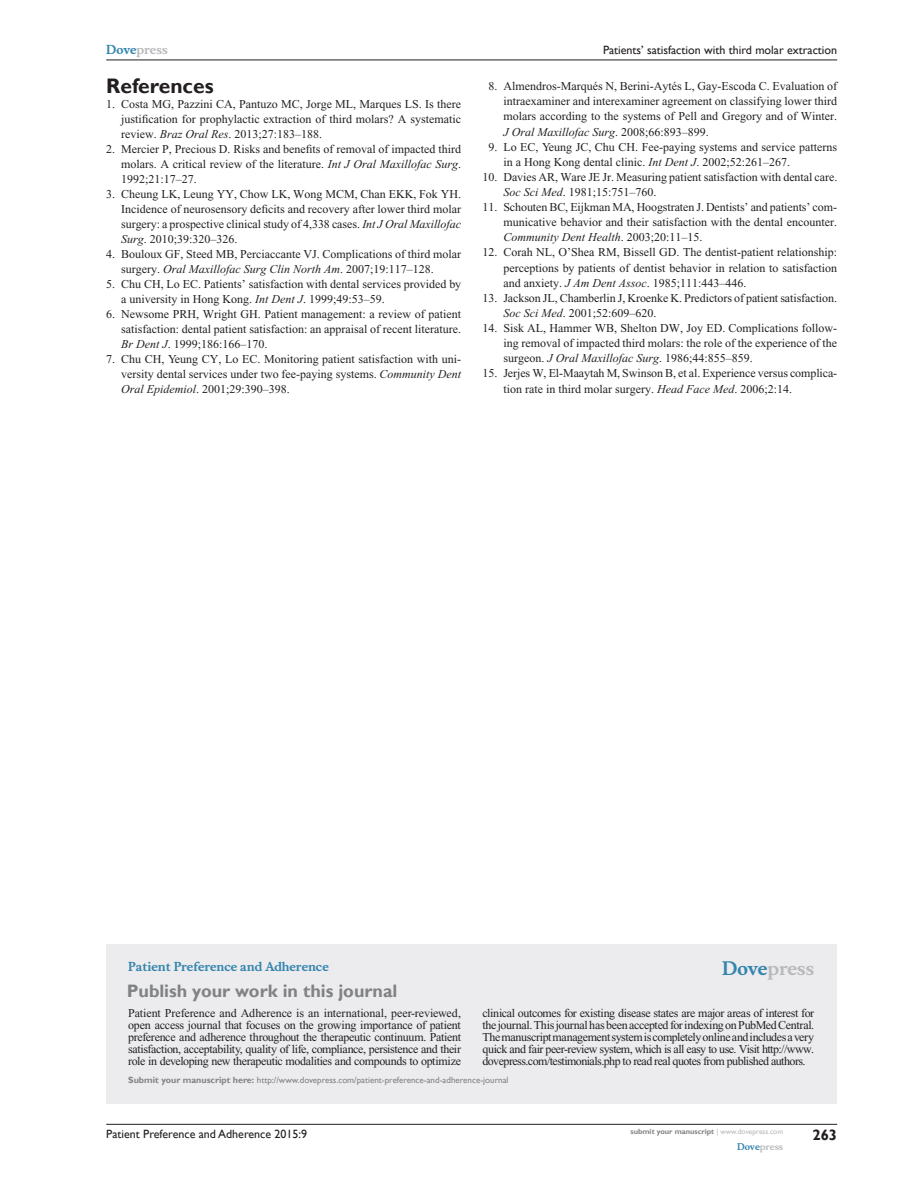
<style>
.page{position:relative;width:918px;height:1188px;background:#fff}
.page>*{position:absolute;margin:0;border:0;box-sizing:border-box;transform-origin:0 0}
.RefH{font:700 21px "Gill Sans";color:#231f20}
.PromBx-H1{font:700 18px "Gill Sans";color:#808285}
.PromBx-Brand{font:700 18px "Musee";color:#b8b9bc}
.t1{font:700 15px "Gill Sans";color:#231f20}
.RefNL2{font:12px/15.1px "Times New Roman";color:#231f20;text-align:justify}
.RefNL1{font:12px/15px "Times New Roman";color:#231f20;text-align:justify}
.PromBx-Tx{font:12px/12px "Times New Roman";letter-spacing:-.045em;color:#231f20;text-align:justify}
.t2{font:12px "Gill Sans";color:#231f20}
.PromBx-JrnlName{font:700 12px "Musee";color:#3485ae}
.t3{font:700 12px "Musee";color:#b8b9bc}
.PromBx-SubmitMssWebA{font:9px "Gill Sans";color:#808285}
.t4{font:700 9px "Musee";color:#b8b9bc}
.t5{font:700 7.5px "Gill Sans";color:#808285}
.s1{color:#3485ae}
.s2{font-style:italic}
.s3{font-weight:700}
.s4{font-weight:400;color:#b8b9bc}
</style>
<div class="page">
<div style="left:106px;top:944px;width:731px;height:159px;background:#ececee"></div>
<hr style="left:106px;top:1124px;width:731px;height:1px;background:#231f20">
<hr style="left:106px;top:60px;width:731px;height:1px;background:#231f20">
<p class="t3" style="left:106px;top:43px;width:63px"><span class="s1">Dove</span>press</p>
<p class="RefH" style="left:106px;top:73px;width:109px">References</p>
<p class="RefNL1" style="left:121px;top:96px;width:341px;text-indent:-15px">1. Costa MG, Pazzini CA, Pantuzo MC, Jorge ML, Marques LS. Is there justification for prophylactic extraction of third molars? A systematic review. <span class="s2">Braz Oral Res</span>. 2013;27:183–188.</p>
<p class="RefNL1" style="left:121px;top:141px;width:341px;text-indent:-15px">2. Mercier P, Precious D. Risks and benefits of removal of impacted third molars. A critical review of the literature. <span class="s2">Int J Oral Maxillofac Surg</span>.<br>1992;21:17–27.</p>
<p class="RefNL1" style="left:121px;top:186px;width:341px;text-indent:-15px">3. Cheung LK, Leung YY, Chow LK, Wong MCM, Chan EKK, Fok YH.<br>Incidence of neurosensory deficits and recovery after lower third molar surgery: a prospective clinical study of 4,338 cases. <span class="s2">Int J Oral Maxillofac Surg</span>. 2010;39:320–326.</p>
<p class="RefNL1" style="left:121px;top:246px;width:341px;text-indent:-15px">4. Bouloux GF, Steed MB, Perciaccante VJ. Complications of third molar surgery. <span class="s2">Oral Maxillofac Surg Clin North Am</span>. 2007;19:117–128.</p>
<p class="RefNL1" style="left:121px;top:276px;width:341px;text-indent:-15px">5. Chu CH, Lo EC. Patients’ satisfaction with dental services provided by a university in Hong Kong. <span class="s2">Int Dent J</span>. 1999;49:53–59.</p>
<p class="RefNL1" style="left:121px;top:306px;width:341px;text-indent:-15px">6. Newsome PRH, Wright GH. Patient management: a review of patient satisfaction: dental patient satisfaction: an appraisal of recent literature.<br><span class="s2">Br Dent J</span>. 1999;186:166–170.</p>
<p class="RefNL1" style="left:121px;top:351px;width:341px;text-indent:-15px">7. Chu CH, Yeung CY, Lo EC. Monitoring patient satisfaction with uni&shy;versity dental services under two fee-paying systems. <span class="s2">Community Dent Oral Epidemiol</span>. 2001;29:390–398.</p>
<p class="t2" style="left:603px;top:43px;width:236px">Patients’ satisfaction with third molar extraction</p>
<p class="RefNL2" style="left:503px;top:79px;width:335px;text-indent:-15px">8. Almendros-Marqués N, Berini-Aytés L, Gay-Escoda C. Evaluation of intraexaminer and interexaminer agreement on classifying lower third molars according to the systems of Pell and Gregory and of Winter.<br><span class="s2">J Oral Maxillofac Surg</span>. 2008;66:893–899.</p>
<p class="RefNL2" style="left:503px;top:139px;width:335px;text-indent:-15px">9. Lo EC, Yeung JC, Chu CH. Fee-paying systems and service patterns in a Hong Kong dental clinic. <span class="s2">Int Dent J</span>. 2002;52:261–267.</p>
<p class="RefNL2" style="left:503px;top:169px;width:336px;text-indent:-21px">10. Davies AR, Ware JE Jr. Measuring patient satisfaction with dental care.<br><span class="s2">Soc Sci Med</span>. 1981;15:751–760.</p>
<p class="RefNL2" style="left:503px;top:200px;width:335px;text-indent:-21px">11. Schouten BC, Eijkman MA, Hoogstraten J. Dentists’ and patients’ com&shy;municative behavior and their satisfaction with the dental encounter.<br><span class="s2">Community Dent Health</span>. 2003;20:11–15.</p>
<p class="RefNL2" style="left:503px;top:245px;width:335px;text-indent:-21px">12. Corah NL, O’Shea RM, Bissell GD. The dentist-patient relationship: perceptions by patients of dentist behavior in relation to satisfaction and anxiety. <span class="s2">J Am Dent Assoc</span>. 1985;111:443–446.</p>
<p class="RefNL2" style="left:503px;top:290px;width:335px;text-indent:-21px">13. Jackson JL, Chamberlin J, Kroenke K. Predictors of patient satisfaction.<br><span class="s2">Soc Sci Med</span>. 2001;52:609–620.</p>
<p class="RefNL2" style="left:503px;top:321px;width:335px;text-indent:-21px">14. Sisk AL, Hammer WB, Shelton DW, Joy ED. Complications follow&shy;ing removal of impacted third molars: the role of the experience of the surgeon. <span class="s2">J Oral Maxillofac Surg</span>. 1986;44:855–859.</p>
<p class="RefNL2" style="left:503px;top:366px;width:335px;text-indent:-21px">15. Jerjes W, El-Maaytah M, Swinson B, et al. Experience versus complica&shy;tion rate in third molar surgery. <span class="s2">Head Face Med</span>. 2006;2:14.</p>
<p class="PromBx-JrnlName" style="left:128px;top:959px;width:202px">Patient Preference and Adherence</p>
<p class="PromBx-H1" style="left:127px;top:980px;width:272px">Publish your work in this journal</p>
<p class="PromBx-Brand" style="left:722px;top:958px;width:94px"><span class="s1">Dove</span>press</p>
<p class="PromBx-Tx" style="left:128px;top:1007px;width:334px">Patient Preference and Adherence is an international, peer-reviewed, open access journal that focuses on the growing importance of patient preference and adherence throughout the therapeutic continuum. Patient satisfaction, acceptability, quality of life, compliance, persistence and their role in developing new therapeutic modalities and compounds to optimize</p>
<p class="PromBx-Tx" style="left:482px;top:1007px;width:333px">clinical outcomes for existing disease states are major areas of interest for the journal. This journal has been accepted for indexing on PubMed Central.<br>The manuscript management system is completely online and includes a very quick and fair peer-review system, which is all easy to use. Visit http://www. dovepress.com/testimonials.php to read real quotes from published authors.</p>
<p class="PromBx-SubmitMssWebA" style="left:128px;top:1075px;width:382px"><span class="s3">Submit your manuscript here:</span> http://www.dovepress.com/patient-preference-and-adherence-journal</p>
<p class="t2" style="left:106px;top:1127px;width:203px">Patient Preference and Adherence 2015:9</p>
<p class="t5" style="left:631px;top:1127px;width:154px">submit your manuscript <span class="s4">| www.dovepress.com</span></p>
<p class="t4" style="left:737px;top:1141px;width:48px"><span class="s1">Dove</span>press</p>
<p class="t1" style="left:812px;top:1126px;width:26px">263</p>
</div>
